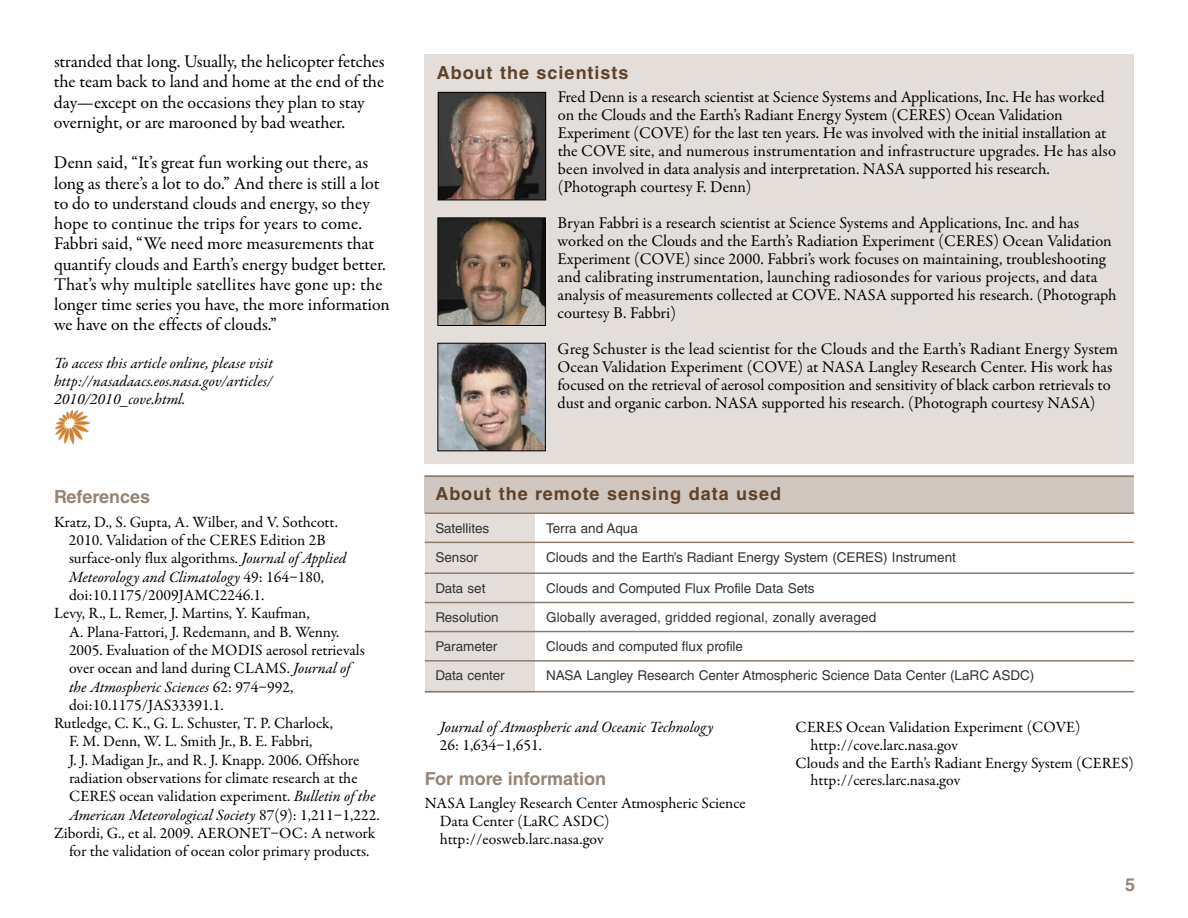
<style>
.page{position:relative;width:1188px;height:918px;background:#fff}
.page>*{position:absolute;margin:0;border:0;box-sizing:border-box;transform-origin:0 0}
.t1{font:18px/20.2px "Garamond Premr Pro";letter-spacing:-.005em;color:#000}
.t2{font:700 18px "Helvetica LT Std";letter-spacing:.055em;color:#5f4229}
.t3{font:700 18px "Helvetica LT Std";color:#978575}
.t4{font:16.5px/18px "Garamond Premr Pro";letter-spacing:-.005em;color:#000}
.t5{font:15.75px/17.7px "Garamond Premr Pro";color:#000}
.t6{font:italic 15.75px/18px "Garamond Premr Pro";color:#000;text-align:justify}
.t7{font:13.5px "Helvetica LT Std";color:#333}
.s1{font-style:italic}
.s2{font-style:normal}
</style>
<div class="page">
<div style="left:425px;top:54px;width:709px;height:410px;background:#e3ded9"></div>
<img style="left:440px;top:220px;width:104px;height:104px">
<div style="left:438px;top:218px;width:108px;height:108px;border:1px solid #000"></div>
<img style="left:440px;top:94px;width:104px;height:104px">
<div style="left:438px;top:92px;width:108px;height:108px;border:1px solid #000"></div>
<img style="left:440px;top:345px;width:104px;height:104px">
<div style="left:438px;top:343px;width:108px;height:108px;border:1px solid #000"></div>
<div style="left:425px;top:476px;width:709px;height:37px;background:#d0c7c0"></div>
<div style="left:425px;top:513px;width:111px;height:29px;background:#e3ded9"></div>
<div style="left:425px;top:542px;width:111px;height:31px;background:#e3ded9"></div>
<div style="left:425px;top:573px;width:111px;height:30px;background:#e3ded9"></div>
<div style="left:425px;top:603px;width:111px;height:29px;background:#e3ded9"></div>
<div style="left:425px;top:632px;width:111px;height:29px;background:#e3ded9"></div>
<div style="left:425px;top:661px;width:111px;height:31px;background:#e3ded9"></div>
<hr style="left:425px;top:476px;width:709px;height:1px;background:#8e7a68">
<hr style="left:425px;top:512px;width:709px;height:2px;background:#8e7a68">
<hr style="left:425px;top:542px;width:709px;height:1px;background:#8e7a68">
<hr style="left:425px;top:572px;width:709px;height:2px;background:#8e7a68">
<hr style="left:425px;top:602px;width:709px;height:1px;background:#8e7a68">
<hr style="left:425px;top:631px;width:709px;height:1px;background:#8e7a68">
<hr style="left:425px;top:660px;width:709px;height:2px;background:#8e7a68">
<hr style="left:425px;top:691px;width:709px;height:1px;background:#8e7a68">
<img style="left:55px;top:410px;width:36px;height:34px">
<p class="t1" style="left:54px;top:53px;width:332px">stranded that long. Usually, the helicopter fetches the team back to land and home at the end of the day—except on the occasions they plan to stay overnight, or are marooned by bad weather.</p>
<p class="t1" style="left:54px;top:154px;width:338px">Denn said, “It’s great fun working out there, as long as there’s a lot to do.” And there is still a lot to do to understand clouds and energy, so they hope to continue the trips for years to come.<br>Fabbri said, “We need more measurements that quantify clouds and Earth’s energy budget better.<br>That’s why multiple satellites have gone up: the longer time series you have, the more information we have on the effects of clouds.”</p>
<p class="t6" style="left:54px;top:356px;width:221px">To access this article online, please visit http://nasadaacs.eos.nasa.gov/articles/ 2010/2010_cove.html.</p>
<p class="t3" style="left:54px;top:490px;width:98px">References</p>
<p class="t5" style="left:54px;top:514px;width:285px">Kratz, D., S. Gupta, A. Wilber, and V. Sothcott.</p>
<p class="t5" style="left:69px;top:533px;width:258px">2010. Validation of the CERES Edition 2B</p>
<p class="t5" style="left:69px;top:551px;width:279px">surface-only flux algorithms. <span class="s1">Journal of Applied</span></p>
<p class="t6" style="left:69px;top:569px;width:257px">Meteorology and Climatology <span class="s2">49: 164–180,</span></p>
<p class="t5" style="left:69px;top:588px;width:197px">doi:10.1175/2009JAMC2246.1.</p>
<p class="t5" style="left:54px;top:606px;width:257px">Levy, R., L. Remer, J. Martins, Y. Kaufman,</p>
<p class="t5" style="left:69px;top:624px;width:272px">A. Plana-Fattori, J. Redemann, and B. Wenny.</p>
<p class="t5" style="left:69px;top:642px;width:297px">2005. Evaluation of the MODIS aerosol retrievals</p>
<p class="t5" style="left:69px;top:661px;width:283px">over ocean and land during CLAMS. <span class="s1">Journal of</span></p>
<p class="t6" style="left:69px;top:679px;width:226px">the Atmospheric Sciences <span class="s2">62: 974–992,</span></p>
<p class="t5" style="left:69px;top:697px;width:156px">doi:10.1175/JAS33391.1.</p>
<p class="t5" style="left:54px;top:716px;width:281px">Rutledge, C. K., G. L. Schuster, T. P. Charlock,</p>
<p class="t5" style="left:69px;top:734px;width:245px">F. M. Denn, W. L. Smith Jr., B. E. Fabbri,</p>
<p class="t5" style="left:69px;top:752px;width:292px">J. J. Madigan Jr., and R. J. Knapp. 2006. Offshore</p>
<p class="t5" style="left:69px;top:771px;width:290px">radiation observations for climate research at the</p>
<p class="t5" style="left:69px;top:789px;width:308px">CERES ocean validation experiment. <span class="s1">Bulletin of the</span></p>
<p class="t6" style="left:69px;top:807px;width:312px">American Meteorological Society <span class="s2">87(9): 1,211–1,222.</span></p>
<p class="t5" style="left:54px;top:825px;width:323px">Zibordi, G., et al. 2009. AERONET–OC: A network</p>
<p class="t5" style="left:69px;top:844px;width:302px">for the validation of ocean color primary products.</p>
<p class="t2" style="left:437px;top:66px;width:193px">About the scientists</p>
<p class="t4" style="left:558px;top:90px;width:560px">Fred Denn is a research scientist at Science Systems and Applications, Inc. He has worked on the Clouds and the Earth’s Radiant Energy System (CERES) Ocean Validation Experiment (COVE) for the last ten years. He was involved with the initial installation at the COVE site, and numerous instrumentation and infrastructure upgrades. He has also been involved in data analysis and interpretation. NASA supported his research. (Photograph courtesy F. Denn)</p>
<p class="t4" style="left:558px;top:216px;width:561px">Bryan Fabbri is a research scientist at Science Systems and Applications, Inc. and has worked on the Clouds and the Earth’s Radiation Experiment (CERES) Ocean Validation Experiment (COVE) since 2000. Fabbri’s work focuses on maintaining, troubleshooting and calibrating instrumentation, launching radiosondes for various projects, and data analysis of measurements collected at COVE. NASA supported his research. (Photograph courtesy B. Fabbri)</p>
<p class="t4" style="left:558px;top:342px;width:562px">Greg Schuster is the lead scientist for the Clouds and the Earth’s Radiant Energy System Ocean Validation Experiment (COVE) at NASA Langley Research Center. His work has focused on the retrieval of aerosol composition and sensitivity of black carbon retrievals to dust and organic carbon. NASA supported his research. (Photograph courtesy NASA)</p>
<p class="t2" style="left:435px;top:488px;width:347px">About the remote sensing data used</p>
<p class="t7" style="left:435px;top:523px;width:56px">Satellites</p>
<p class="t7" style="left:546px;top:523px;width:93px">Terra and Aqua</p>
<p class="t7" style="left:435px;top:552px;width:44px">Sensor</p>
<p class="t7" style="left:546px;top:552px;width:411px">Clouds and the Earth’s Radiant Energy System (CERES) Instrument</p>
<p class="t7" style="left:435px;top:583px;width:52px">Data set</p>
<p class="t7" style="left:546px;top:583px;width:270px">Clouds and Computed Flux Profile Data Sets</p>
<p class="t7" style="left:435px;top:612px;width:65px">Resolution</p>
<p class="t7" style="left:546px;top:612px;width:332px">Globally averaged, gridded regional, zonally averaged</p>
<p class="t7" style="left:435px;top:641px;width:64px">Parameter</p>
<p class="t7" style="left:546px;top:641px;width:199px">Clouds and computed flux profile</p>
<p class="t7" style="left:435px;top:671px;width:71px">Data center</p>
<p class="t7" style="left:546px;top:671px;width:490px">NASA Langley Research Center Atmospheric Science Data Center (LaRC ASDC)</p>
<p class="t6" style="left:440px;top:720px;width:275px">Journal of Atmospheric and Oceanic Technology</p>
<p class="t5" style="left:440px;top:738px;width:104px">26: 1,634–1,651.</p>
<p class="t3" style="left:425px;top:772px;width:183px">For more information</p>
<p class="t5" style="left:440px;top:796px;width:308px;text-indent:-15px">NASA Langley Research Center Atmospheric Science<br>Data Center (LaRC ASDC) http://eosweb.larc.nasa.gov</p>
<p class="t5" style="left:796px;top:720px;width:286px">CERES Ocean Validation Experiment (COVE)</p>
<p class="t5" style="left:811px;top:738px;width:149px">http://cove.larc.nasa.gov</p>
<p class="t5" style="left:796px;top:755px;width:340px">Clouds and the Earth’s Radiant Energy System (CERES)</p>
<p class="t5" style="left:811px;top:773px;width:151px">http://ceres.larc.nasa.gov</p>
<p class="t3" style="left:1125px;top:878px;width:12px">5</p>
</div>
